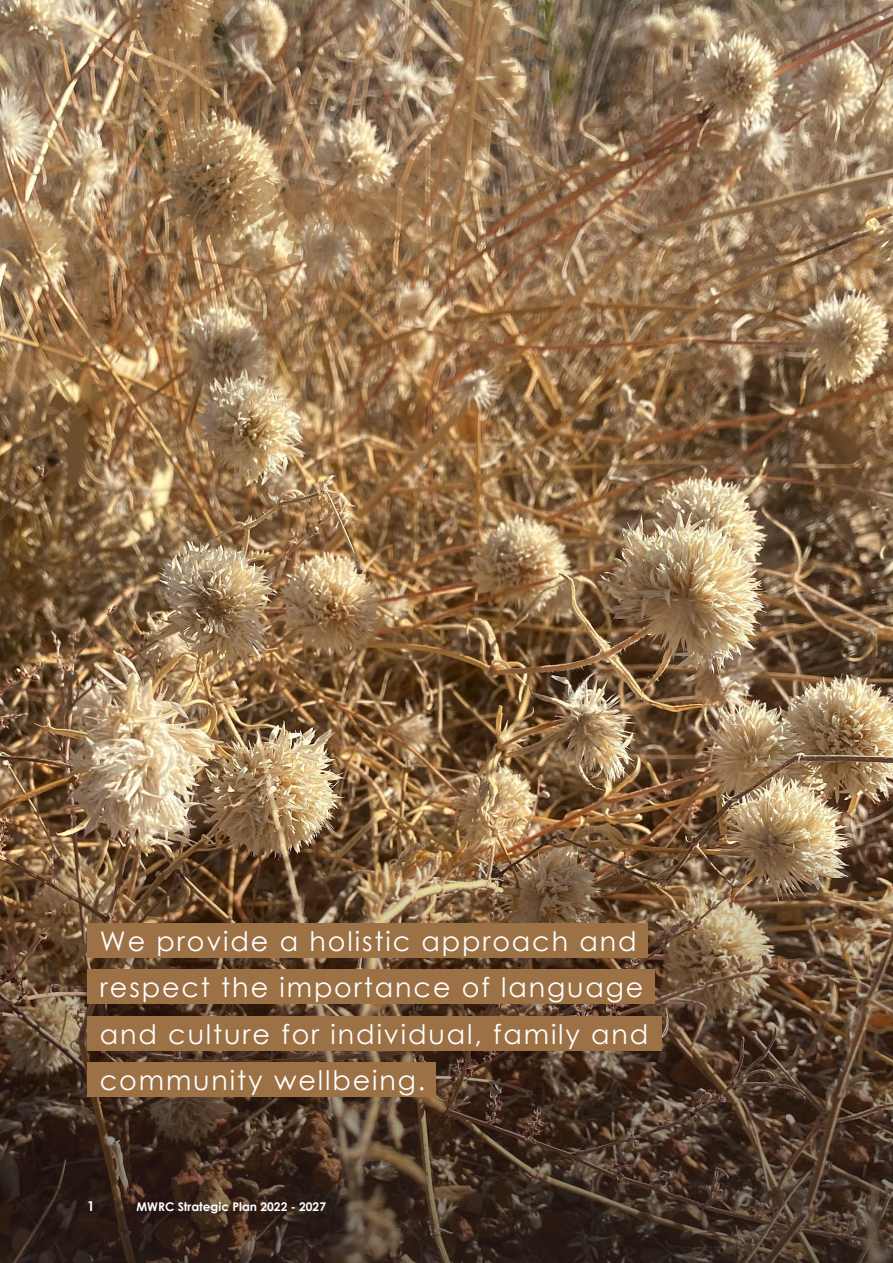
<style>
.page{position:relative;width:893px;height:1263px;background:#fff}
.page>*{position:absolute;margin:0;border:0;box-sizing:border-box;transform-origin:0 0}
.Heading_2{font:27px/46.5px "Century Gothic";letter-spacing:.07em;color:#fff}
.t1{font:700 13.5px "Century Gothic";color:#fff}
.t2{font:700 12px "Century Gothic";color:#fff}
</style>
<div class="page">
<img style="left:0;top:0;width:893px;height:857px">
<svg style="left:0;top:857px;width:893px;height:406px;background:#543f2e"></svg>
<div style="left:87px;top:923px;width:560px;height:35px;background:#9b7145"></div>
<div style="left:87px;top:969px;width:567px;height:35px;background:#9b7145"></div>
<div style="left:87px;top:1016px;width:574px;height:35px;background:#9b7145"></div>
<div style="left:87px;top:1062px;width:349px;height:35px;background:#9b7145"></div>
<svg style="left:112px;top:0;width:437px;height:285px;background:#9e7f5c"></svg>
<svg style="left:0;top:177px;width:150px;height:259px;background:#a17e56"></svg>
<p class="Heading_2" style="left:100px;top:917px;width:550px">We provide a holistic approach and respect the importance of language and culture for individual, family and community wellbeing.</p>
<p class="t1" style="left:87px;top:1196px;width:9px">1</p>
<p class="t2" style="left:136px;top:1197px;width:191px">MWRC Strategic Plan 2022 - 2027</p>
</div>
